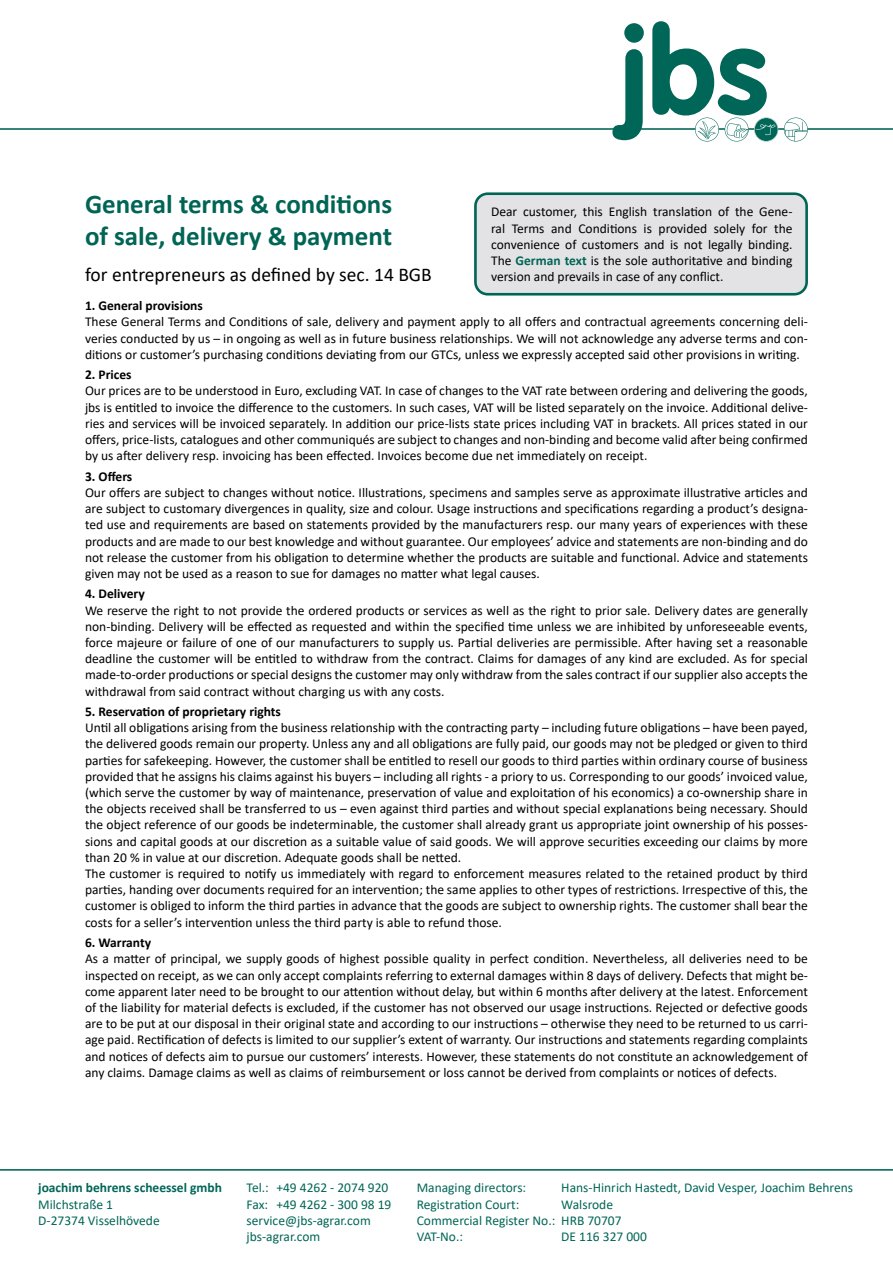
<style>
.page{position:relative;width:893px;height:1263px;background:#fff}
.page>*{position:absolute;margin:0;border:0;box-sizing:border-box;transform-origin:0 0}
.t1{font:700 27px/32.4px "Calibri";color:#006555}
.t2{font:19.5px "Calibri";color:#000}
.t3{font:13.5px/16.2px "Calibri";color:#000;text-align:justify}
.t4{font:13.5px/16.2px "Calibri";color:#006657}
.t5{font:700 13.5px "Calibri";color:#000}
.t6{font:700 13.5px "Calibri";color:#006657}
.s1{font-weight:700;color:#006555}
</style>
<div class="page">
<hr style="left:0;top:128px;width:893px;height:2px;background:#006657">
<svg style="left:784px;top:118px;width:24px;height:23px"></svg>
<svg style="left:652px;top:21px;width:126px;height:120px"></svg>
<svg style="left:612px;top:49px;width:31px;height:91px"></svg>
<svg style="left:624px;top:23px;width:20px;height:20px"></svg>
<hr style="left:0;top:1169px;width:893px;height:2px;background:#006657">
<div style="left:475px;top:194px;width:332px;height:100px;background:#e3e3e5;border-radius:12px"></div>
<div style="left:474px;top:192px;width:334px;height:104px;border:3px solid #006555;border-radius:12px"></div>
<h1 class="t1" style="left:85px;top:187px;width:309px">General terms &amp; conditions of sale, delivery &amp; payment</h1>
<h2 class="t2" style="left:85px;top:261px;width:348px">for entrepreneurs as defined by sec. 14 BGB</h2>
<p class="t5" style="left:85px;top:296px;width:119px">1. General provisions</p>
<p class="t3" style="left:85px;top:313px;width:724px">These General Terms and Conditions of sale, delivery and payment apply to all offers and contractual agreements concerning deli&shy;veries conducted by us – in ongoing as well as in future business relationships. We will not acknowledge any adverse terms and con&shy;ditions or customer’s purchasing conditions deviating from our GTCs, unless we expressly accepted said other provisions in writing.</p>
<p class="t5" style="left:85px;top:365px;width:48px">2. Prices</p>
<p class="t3" style="left:85px;top:382px;width:724px">Our prices are to be understood in Euro, excluding VAT. In case of changes to the VAT rate between ordering and delivering the goods, jbs is entitled to invoice the difference to the customers. In such cases, VAT will be listed separately on the invoice. Additional delive&shy;ries and services will be invoiced separately. In addition our price-lists state prices including VAT in brackets. All prices stated in our offers, price-lists, catalogues and other communiqués are subject to changes and non-binding and become valid after being confirmed by us after delivery resp. invoicing has been effected. Invoices become due net immediately on receipt.</p>
<p class="t5" style="left:85px;top:467px;width:49px">3. Offers</p>
<p class="t3" style="left:85px;top:484px;width:724px">Our offers are subject to changes without notice. Illustrations, specimens and samples serve as approximate illustrative articles and are subject to customary divergences in quality, size and colour. Usage instructions and specifications regarding a product’s designa&shy;ted use and requirements are based on statements provided by the manufacturers resp. our many years of experiences with these products and are made to our best knowledge and without guarantee. Our employees’ advice and statements are non-binding and do not release the customer from his obligation to determine whether the products are suitable and functional. Advice and statements given may not be used as a reason to sue for damages no matter what legal causes.</p>
<p class="t5" style="left:85px;top:584px;width:61px">4. Delivery</p>
<p class="t3" style="left:85px;top:602px;width:724px">We reserve the right to not provide the ordered products or services as well as the right to prior sale. Delivery dates are generally non-binding. Delivery will be effected as requested and within the specified time unless we are inhibited by unforeseeable events, force majeure or failure of one of our manufacturers to supply us. Partial deliveries are permissible. After having set a reasonable deadline the customer will be entitled to withdraw from the contract. Claims for damages of any kind are excluded. As for special made-to-order productions or special designs the customer may only withdraw from the sales contract if our supplier also accepts the withdrawal from said contract without charging us with any costs.</p>
<p class="t5" style="left:85px;top:702px;width:197px">5. Reservation of proprietary rights</p>
<p class="t3" style="left:85px;top:719px;width:724px;text-align:left">Until all obligations arising from the business relationship with the contracting party – including future obligations – have been payed, the delivered goods remain our property. Unless any and all obligations are fully paid, our goods may not be pledged or given to third parties for safekeeping. However, the customer shall be entitled to resell our goods to third parties within ordinary course of business provided that he assigns his claims against his buyers – including all rights - a priory to us. Corresponding to our goods’ invoiced value, (which serve the customer by way of maintenance, preservation of value and exploitation of his economics) a co-ownership share in the objects received shall be transferred to us – even against third parties and without special explanations being necessary. Should the object reference of our goods be indeterminable, the customer shall already grant us appropriate joint ownership of his posses&shy;sions and capital goods at our discretion as a suitable value of said goods. We will approve securities exceeding our claims by more than 20 % in value at our discretion. Adequate goods shall be netted.<br>The customer is required to notify us immediately with regard to enforcement measures related to the retained product by third parties, handing over documents required for an intervention; the same applies to other types of restrictions. Irrespective of this, the customer is obliged to inform the third parties in advance that the goods are subject to ownership rights. The customer shall bear the costs for a seller’s intervention unless the third party is able to refund those.</p>
<p class="t5" style="left:85px;top:933px;width:68px">6. Warranty</p>
<p class="t3" style="left:85px;top:950px;width:724px">As a matter of principal, we supply goods of highest possible quality in perfect condition. Nevertheless, all deliveries need to be inspected on receipt, as we can only accept complaints referring to external damages within 8 days of delivery. Defects that might be&shy;come apparent later need to be brought to our attention without delay, but within 6 months after delivery at the latest. Enforcement of the liability for material defects is excluded, if the customer has not observed our usage instructions. Rejected or defective goods are to be put at our disposal in their original state and according to our instructions – otherwise they need to be returned to us carri&shy;age paid. Rectification of defects is limited to our supplier’s extent of warranty. Our instructions and statements regarding complaints and notices of defects aim to pursue our customers’ interests. However, these statements do not constitute an acknowledgement of any claims. Damage claims as well as claims of reimbursement or loss cannot be derived from complaints or notices of defects.</p>
<p class="t3" style="left:491px;top:203px;width:303px">Dear customer, this English translation of the Gene&shy;ral Terms and Conditions is provided solely for the convenience of customers and is not legally binding.<br>The <span class="s1">German text</span> is the sole authoritative and binding version and prevails in case of any conflict.</p>
<p class="t6" style="left:38px;top:1178px;width:185px">joachim behrens scheessel gmbh</p>
<p class="t4" style="left:38px;top:1195px;width:123px">Milchstraße 1<br>D-27374 Visselhövede</p>
<p class="t4" style="left:247px;top:1179px;width:146px">Tel.: +49 4262 - 2074 920<br>Fax: +49 4262 - 300 98 19 service@jbs-agrar.com jbs-agrar.com</p>
<p class="t4" style="left:417px;top:1179px;width:111px">Managing directors:</p>
<p class="t4" style="left:561px;top:1179px;width:293px">Hans-Hinrich Hastedt, David Vesper, Joachim Behrens</p>
<p class="t4" style="left:417px;top:1195px;width:206px;text-indent:145px">Walsrode<br>Commercial Register No.: HRB 70707<br>VAT-No.:</p>
<p class="t4" style="left:417px;top:1195px;width:104px">Registration Court:</p>
<p class="t4" style="left:561px;top:1228px;width:87px">DE 116 327 000</p>
</div>
